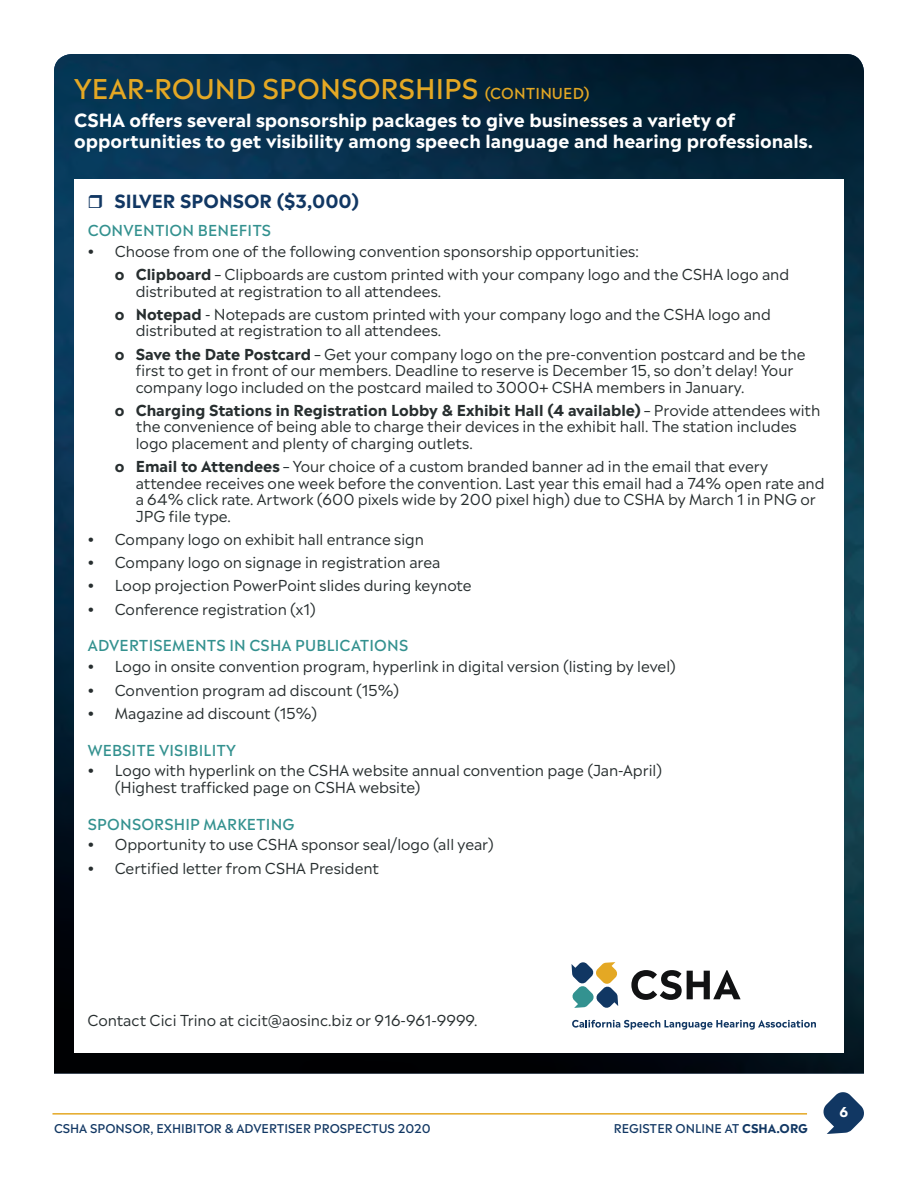
<style>
.page{position:relative;width:918px;height:1188px;background:#fff}
.page>*{position:absolute;margin:0;border:0;box-sizing:border-box;transform-origin:0 0}
.t1{font:500 27px "Madera";color:#e4a824}
.t2{font:700 18px/21px "Madera";color:#fff}
.t3{font:700 18px "Madera";color:#113763}
.t4{font:15px/16.5px "Madera";color:#272e2f}
.t5{font:500 15px "Madera";letter-spacing:.01em;color:#33918f}
.t6{font:700 13.5px "Madera";color:#fff}
.t7{font:500 12px "Madera";color:#113763}
.s1{font-size:15px}
.s2{font-weight:700}
</style>
<div class="page">
<img style="left:54px;top:54px;width:810px;height:1020px">
<div style="left:74px;top:179px;width:770px;height:874px;background:#fff"></div>
<svg style="left:823px;top:1092px;width:41px;height:42px"></svg>
<hr style="left:52px;top:1113px;width:755px;height:2px;background:#e4a824">
<svg style="left:572px;top:962px;width:46px;height:46px"></svg>
<svg style="left:631px;top:970px;width:110px;height:30px"></svg>
<svg style="left:572px;top:1020px;width:244px;height:10px"></svg>
<h1 class="t1" style="left:74px;top:65px;width:517px">YEAR-ROUND SPONSORSHIPS <span class="s1">(CONTINUED)</span></h1>
<p class="t2" style="left:74px;top:107px;width:740px">CSHA offers several sponsorship packages to give businesses a variety of opportunities to get visibility among speech language and hearing professionals.</p>
<p class="t3" style="left:114px;top:186px;width:246px">SILVER SPONSOR ($3,000)</p>
<p class="t5" style="left:88px;top:217px;width:185px">CONVENTION BENEFITS</p>
<p class="t4" style="left:115px;top:238px;width:676px;line-height:23.2px;text-indent:-27px"><span class="s2">•</span> Choose from one of the following convention sponsorship opportunities:<br><span class="s2">o Clipboard</span> – Clipboards are custom printed with your company logo and the CSHA logo and</p>
<p class="t4" style="left:115px;top:278px;width:658px;line-height:23.2px;text-indent:21px">distributed at registration to all attendees.<br><span class="s2">o Notepad</span> - Notepads are custom printed with your company logo and the CSHA logo and</p>
<p class="t4" style="left:115px;top:317px;width:692px;line-height:23.2px;text-indent:21px">distributed at registration to all attendees.<br><span class="s2">o Save the Date Postcard</span> – Get your company logo on the pre-convention postcard and be the</p>
<p class="t4" style="left:136px;top:360px;width:659px">first to get in front of our members. Deadline to reserve is December 15, so don’t delay! Your company logo included on the postcard mailed to 3000+ CSHA members in January.</p>
<p class="t4" style="left:136px;top:400px;width:686px;text-indent:-21px"><span class="s2">o Charging Stations in Registration Lobby &amp; Exhibit Hall (4 available)</span> – Provide attendees with the convenience of being able to charge their devices in the exhibit hall. The station includes logo placement and plenty of charging outlets.</p>
<p class="t4" style="left:136px;top:456px;width:690px;text-indent:-21px"><span class="s2">o Email to Attendees</span> – Your choice of a custom branded banner ad in the email that every attendee receives one week before the convention. Last year this email had a 74% open rate and a 64% click rate. Artwork (600 pixels wide by 200 pixel high) due to CSHA by March 1 in PNG or JPG file type.</p>
<p class="t4" style="left:88px;top:529px;width:338px"><span class="s2">•</span> Company logo on exhibit hall entrance sign</p>
<p class="t4" style="left:88px;top:552px;width:354px"><span class="s2">•</span> Company logo on signage in registration area</p>
<p class="t4" style="left:88px;top:576px;width:385px"><span class="s2">•</span> Loop projection PowerPoint slides during keynote</p>
<p class="t4" style="left:88px;top:599px;width:230px"><span class="s2">•</span> Conference registration (x1)</p>
<p class="t5" style="left:88px;top:633px;width:322px">ADVERTISEMENTS IN CSHA PUBLICATIONS</p>
<p class="t4" style="left:88px;top:656px;width:590px"><span class="s2">•</span> Logo in onsite convention program, hyperlink in digital version (listing by level)</p>
<p class="t4" style="left:88px;top:680px;width:313px"><span class="s2">•</span> Convention program ad discount (15%)</p>
<p class="t4" style="left:88px;top:703px;width:231px"><span class="s2">•</span> Magazine ad discount (15%)</p>
<p class="t5" style="left:88px;top:737px;width:150px">WEBSITE VISIBILITY</p>
<p class="t4" style="left:115px;top:761px;width:549px;text-indent:-27px"><span class="s2">•</span> Logo with hyperlink on the CSHA website annual convention page (Jan-April) (Highest trafficked page on CSHA website)</p>
<p class="t5" style="left:88px;top:811px;width:208px">SPONSORSHIP MARKETING</p>
<p class="t4" style="left:88px;top:835px;width:408px"><span class="s2">•</span> Opportunity to use CSHA sponsor seal/logo (all year)</p>
<p class="t4" style="left:88px;top:858px;width:293px"><span class="s2">•</span> Certified letter from CSHA President</p>
<p class="t4" style="left:87px;top:1011px;width:392px">Contact Cici Trino at cicit@aosinc.biz or 916-961-9999.</p>
<p class="t7" style="left:54px;top:1118px;width:378px">CSHA SPONSOR, EXHIBITOR &amp; ADVERTISER PROSPECTUS 2020</p>
<p class="t7" style="left:614px;top:1118px;width:196px">REGISTER ONLINE AT <span class="s2">CSHA.ORG</span></p>
<p class="t6" style="left:839px;top:1100px;width:10px">6</p>
</div>
